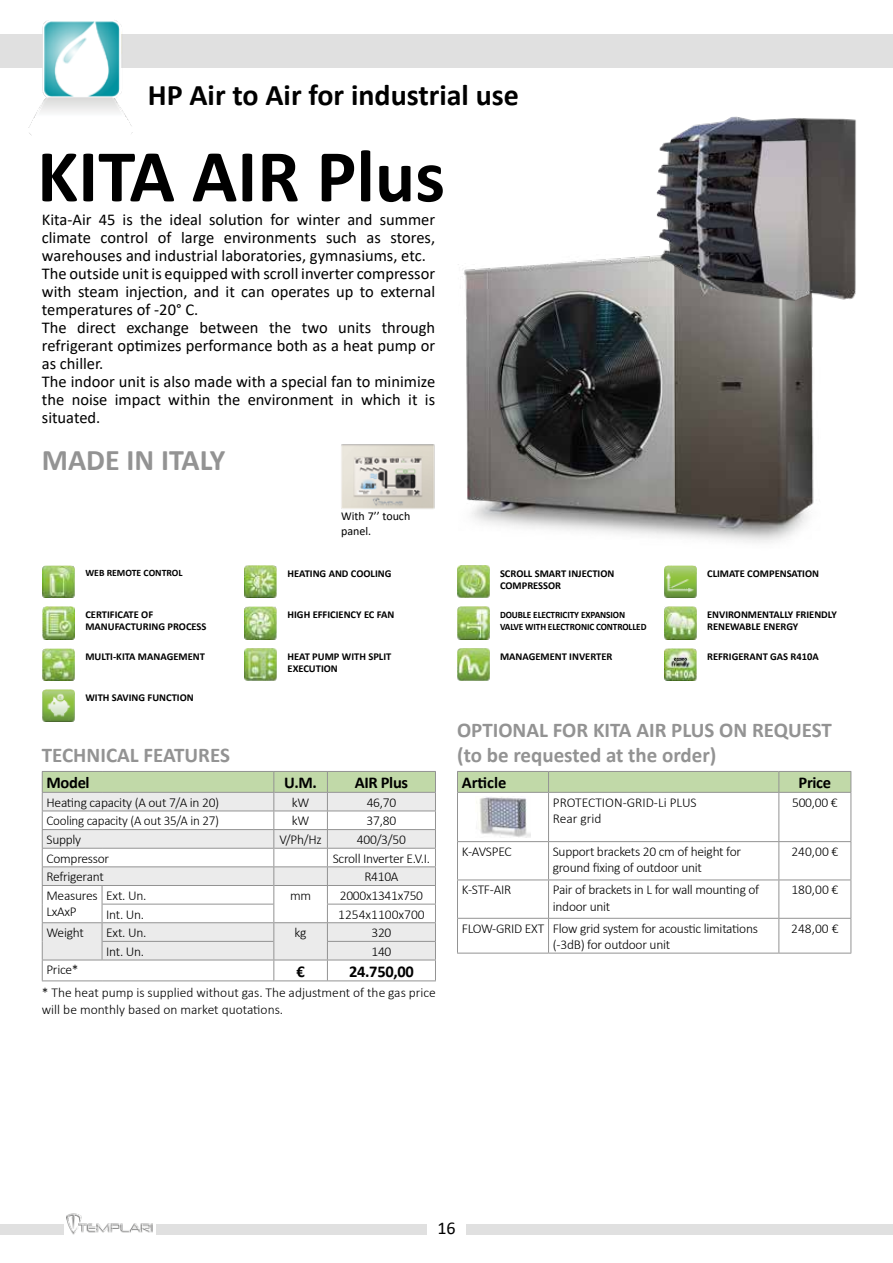
<style>
.page{position:relative;width:893px;height:1263px;background:#fff}
.page>*{position:absolute;margin:0;border:0;box-sizing:border-box;transform-origin:0 0}
.t1{font:700 75px "Calibri";color:#000}
.t2{font:700 30px "Calibri";color:#000}
.t3{font:700 30px "Calibri";color:#939393}
.t4{font:700 21px/25.2px "Calibri";color:#939393}
.t5{font:18px "Calibri";color:#000}
.t6{font:16.5px/18px "Calibri";color:#000}
.t7{font:700 16.5px "Calibri";letter-spacing:-.02em;color:#000}
.t8{font:300 13.5px/16.2px "Calibri";letter-spacing:-.02em;color:#000}
.t9{font:300 13.5px/16.2px "Calibri";color:#000}
.t10{font:12px/14.4px "Calibri";color:#000}
.t11{font:700 10.5px/12px "Calibri";color:#000}
.t12{font:700 9.75px/12px "Calibri";letter-spacing:-.01em;color:#000;scale:.95 1}
.t13{font:700 9.75px "Calibri";letter-spacing:-.01em;color:#000}
</style>
<div class="page">
<div style="left:0;top:34px;width:893px;height:33px;background:#e0e0e0"></div>
<div style="left:157px;top:1224px;width:736px;height:10px;background:#e0e0e0"></div>
<div style="left:0;top:1224px;width:64px;height:10px;background:#e0e0e0"></div>
<div style="left:427px;top:1220px;width:39px;height:18px;background:#fff"></div>
<img style="left:66px;top:1213px;width:91px;height:22px">
<img style="left:28px;top:20px;width:104px;height:116px">
<hr style="left:42px;top:980px;width:60px;height:1px;background:#939393">
<hr style="left:102px;top:980px;width:172px;height:1px;background:#939393">
<hr style="left:274px;top:980px;width:53px;height:1px;background:#939393">
<svg style="left:42px;top:771px;width:394px;height:209px"></svg>
<hr style="left:327px;top:980px;width:109px;height:1px;background:#939393">
<hr style="left:457px;top:793px;width:1px;height:48px;background:#939393">
<hr style="left:548px;top:793px;width:1px;height:48px;background:#939393">
<hr style="left:457px;top:842px;width:1px;height:37px;background:#939393">
<hr style="left:457px;top:792px;width:92px;height:1px;background:#939393">
<hr style="left:457px;top:841px;width:92px;height:1px;background:#939393">
<hr style="left:549px;top:792px;width:230px;height:1px;background:#939393">
<hr style="left:549px;top:841px;width:230px;height:1px;background:#939393">
<hr style="left:457px;top:953px;width:92px;height:1px;background:#939393">
<hr style="left:549px;top:953px;width:230px;height:1px;background:#939393">
<hr style="left:548px;top:842px;width:1px;height:37px;background:#939393">
<svg style="left:457px;top:771px;width:394px;height:21px;background:#bed4a6"></svg>
<hr style="left:778px;top:793px;width:1px;height:48px;background:#939393">
<hr style="left:548px;top:880px;width:1px;height:38px;background:#939393">
<hr style="left:779px;top:792px;width:72px;height:1px;background:#939393">
<hr style="left:779px;top:953px;width:72px;height:1px;background:#939393">
<hr style="left:548px;top:919px;width:1px;height:34px;background:#939393">
<hr style="left:850px;top:793px;width:1px;height:48px;background:#939393">
<hr style="left:778px;top:842px;width:1px;height:37px;background:#939393">
<hr style="left:850px;top:842px;width:1px;height:37px;background:#939393">
<hr style="left:457px;top:919px;width:1px;height:34px;background:#939393">
<hr style="left:778px;top:919px;width:1px;height:34px;background:#939393">
<hr style="left:850px;top:919px;width:1px;height:34px;background:#939393">
<hr style="left:457px;top:880px;width:1px;height:38px;background:#939393">
<hr style="left:549px;top:918px;width:229px;height:1px;background:#939393">
<hr style="left:778px;top:880px;width:1px;height:38px;background:#939393">
<hr style="left:850px;top:880px;width:1px;height:38px;background:#939393">
<hr style="left:779px;top:879px;width:72px;height:1px;background:#939393">
<hr style="left:457px;top:918px;width:92px;height:1px;background:#939393">
<hr style="left:779px;top:841px;width:72px;height:1px;background:#939393">
<hr style="left:778px;top:918px;width:73px;height:1px;background:#939393">
<hr style="left:457px;top:879px;width:92px;height:1px;background:#939393">
<hr style="left:549px;top:879px;width:230px;height:1px;background:#939393">
<img style="left:476px;top:797px;width:55px;height:40px">
<img style="left:341px;top:444px;width:94px;height:65px">
<img style="left:664px;top:566px;width:32px;height:32px">
<img style="left:457px;top:566px;width:32px;height:32px">
<img style="left:43px;top:690px;width:32px;height:32px">
<img style="left:664px;top:648px;width:32px;height:32px">
<img style="left:457px;top:648px;width:32px;height:32px">
<img style="left:43px;top:648px;width:32px;height:32px">
<img style="left:43px;top:566px;width:32px;height:32px">
<img style="left:43px;top:607px;width:32px;height:32px">
<img style="left:245px;top:566px;width:32px;height:32px">
<img style="left:664px;top:607px;width:32px;height:32px">
<img style="left:457px;top:607px;width:32px;height:32px">
<img style="left:245px;top:607px;width:32px;height:32px">
<img style="left:245px;top:648px;width:32px;height:32px">
<img style="left:458px;top:256px;width:356px;height:287px">
<img style="left:643px;top:116px;width:213px;height:200px">
<h2 class="t2" style="left:148px;top:74px;width:373px">HP Air to Air for industrial use</h2>
<h1 class="t1" style="left:37px;top:123px;width:409px">KITA AIR Plus</h1>
<p class="t6" style="left:42px;top:210px;width:395px">Kita-Air 45 is the ideal solution for winter and summer climate control of large environments such as stores, warehouses and industrial laboratories, gymnasiums, etc.<br>The outside unit is equipped with scroll inverter compressor with steam injection, and it can operates up to external temperatures of -20° C.<br>The direct exchange between the two units through refrigerant optimizes performance both as a heat pump or as chiller.<br>The indoor unit is also made with a special fan to minimize the noise impact within the environment in which it is situated.</p>
<h2 class="t3" style="left:42px;top:439px;width:185px">MADE IN ITALY</h2>
<p class="t13" style="left:85px;top:566px;width:99px">WEB REMOTE CONTROL</p>
<p class="t10" style="left:341px;top:509px;width:71px">With 7’’ touch panel.</p>
<p class="t11" style="left:288px;top:567px;width:105px">HEATING AND COOLING</p>
<p class="t11" style="left:500px;top:567px;width:116px">SCROLL SMART INJECTION<br>COMPRESSOR</p>
<p class="t12" style="left:500px;top:608px;width:156px">DOUBLE ELECTRICITY EXPANSION<br>VALVE WITH ELECTRONIC CONTROLLED</p>
<p class="t11" style="left:85px;top:609px;width:123px">CERTIFICATE OF<br>MANUFACTURING PROCESS</p>
<p class="t11" style="left:85px;top:650px;width:121px">MULTI-KITA MANAGEMENT</p>
<p class="t11" style="left:500px;top:650px;width:114px">MANAGEMENT INVERTER</p>
<p class="t11" style="left:288px;top:609px;width:108px">HIGH EFFICIENCY EC FAN</p>
<p class="t11" style="left:288px;top:650px;width:105px">HEAT PUMP WITH SPLIT<br>EXECUTION</p>
<p class="t11" style="left:85px;top:691px;width:110px">WITH SAVING FUNCTION</p>
<p class="t11" style="left:707px;top:567px;width:113px">CLIMATE COMPENSATION</p>
<p class="t11" style="left:707px;top:609px;width:131px">ENVIRONMENTALLY FRIENDLY<br>RENEWABLE ENERGY</p>
<p class="t11" style="left:707px;top:650px;width:113px">REFRIGERANT GAS R410A</p>
<p class="t4" style="left:42px;top:742px;width:190px">TECHNICAL FEATURES</p>
<p class="t7" style="left:47px;top:771px;width:45px">Model</p>
<p class="t7" style="left:284px;top:771px;width:34px">U.M.</p>
<p class="t7" style="left:355px;top:771px;width:55px">AIR Plus</p>
<p class="t8" style="left:47px;top:794px;width:174px">Heating capacity (A out 7/A in 20)</p>
<p class="t8" style="left:292px;top:794px;width:19px">kW</p>
<p class="t8" style="left:367px;top:794px;width:31px">46,70</p>
<p class="t8" style="left:47px;top:813px;width:174px">Cooling capacity (A out 35/A in 27)</p>
<p class="t8" style="left:292px;top:813px;width:19px">kW</p>
<p class="t8" style="left:367px;top:813px;width:31px">37,80</p>
<p class="t8" style="left:47px;top:831px;width:36px">Supply</p>
<p class="t8" style="left:279px;top:831px;width:44px">V/Ph/Hz</p>
<p class="t8" style="left:357px;top:831px;width:50px">400/3/50</p>
<p class="t8" style="left:47px;top:850px;width:64px">Compressor</p>
<p class="t8" style="left:333px;top:850px;width:99px">Scroll Inverter E.V.I.</p>
<p class="t8" style="left:47px;top:868px;width:59px">Refrigerant</p>
<p class="t8" style="left:364px;top:868px;width:36px">R410A</p>
<p class="t8" style="left:47px;top:887px;width:53px">Measures<br>LxAxP</p>
<p class="t8" style="left:106px;top:887px;width:42px">Ext. Un.</p>
<p class="t8" style="left:290px;top:887px;width:23px">mm</p>
<p class="t8" style="left:340px;top:887px;width:85px">2000x1341x750</p>
<p class="t8" style="left:106px;top:906px;width:39px">Int. Un.</p>
<p class="t9" style="left:338px;top:906px;width:88px">1254x1100x700</p>
<p class="t8" style="left:47px;top:924px;width:39px">Weight</p>
<p class="t8" style="left:106px;top:924px;width:42px">Ext. Un.</p>
<p class="t8" style="left:295px;top:924px;width:14px">kg</p>
<p class="t8" style="left:371px;top:924px;width:21px">320</p>
<p class="t8" style="left:106px;top:943px;width:39px">Int. Un.</p>
<p class="t8" style="left:371px;top:943px;width:21px">140</p>
<p class="t8" style="left:47px;top:962px;width:34px">Price*</p>
<p class="t7" style="left:296px;top:959px;width:10px">€</p>
<p class="t7" style="left:349px;top:959px;width:66px">24.750,00</p>
<p class="t9" style="left:42px;top:984px;width:395px">* The heat pump is supplied without gas. The adjustment of the gas price will be monthly based on market quotations.</p>
<p class="t4" style="left:457px;top:717px;width:376px">OPTIONAL FOR KITA AIR PLUS ON REQUEST (to be requested at the order)</p>
<p class="t7" style="left:462px;top:771px;width:46px">Article</p>
<p class="t7" style="left:799px;top:771px;width:34px">Price</p>
<p class="t9" style="left:553px;top:794px;width:145px">PROTECTION-GRID-Li PLUS<br>Rear grid</p>
<p class="t8" style="left:792px;top:794px;width:47px">500,00 €</p>
<p class="t8" style="left:462px;top:843px;width:52px">K-AVSPEC</p>
<p class="t8" style="left:553px;top:843px;width:190px">Support brackets 20 cm of height for ground fixing of outdoor unit</p>
<p class="t8" style="left:791px;top:843px;width:49px">240,00 €</p>
<p class="t8" style="left:462px;top:882px;width:51px">K-STF-AIR</p>
<p class="t8" style="left:553px;top:882px;width:208px">Pair of brackets in L for wall mounting of indoor unit</p>
<p class="t8" style="left:791px;top:882px;width:49px">180,00 €</p>
<p class="t8" style="left:462px;top:920px;width:298px;text-align:center">FLOW-GRID EXT Flow grid system for acoustic limitations (-3dB) for outdoor unit</p>
<p class="t8" style="left:791px;top:920px;width:49px">248,00 €</p>
<p class="t5" style="left:437px;top:1215px;width:20px">16</p>
</div>
